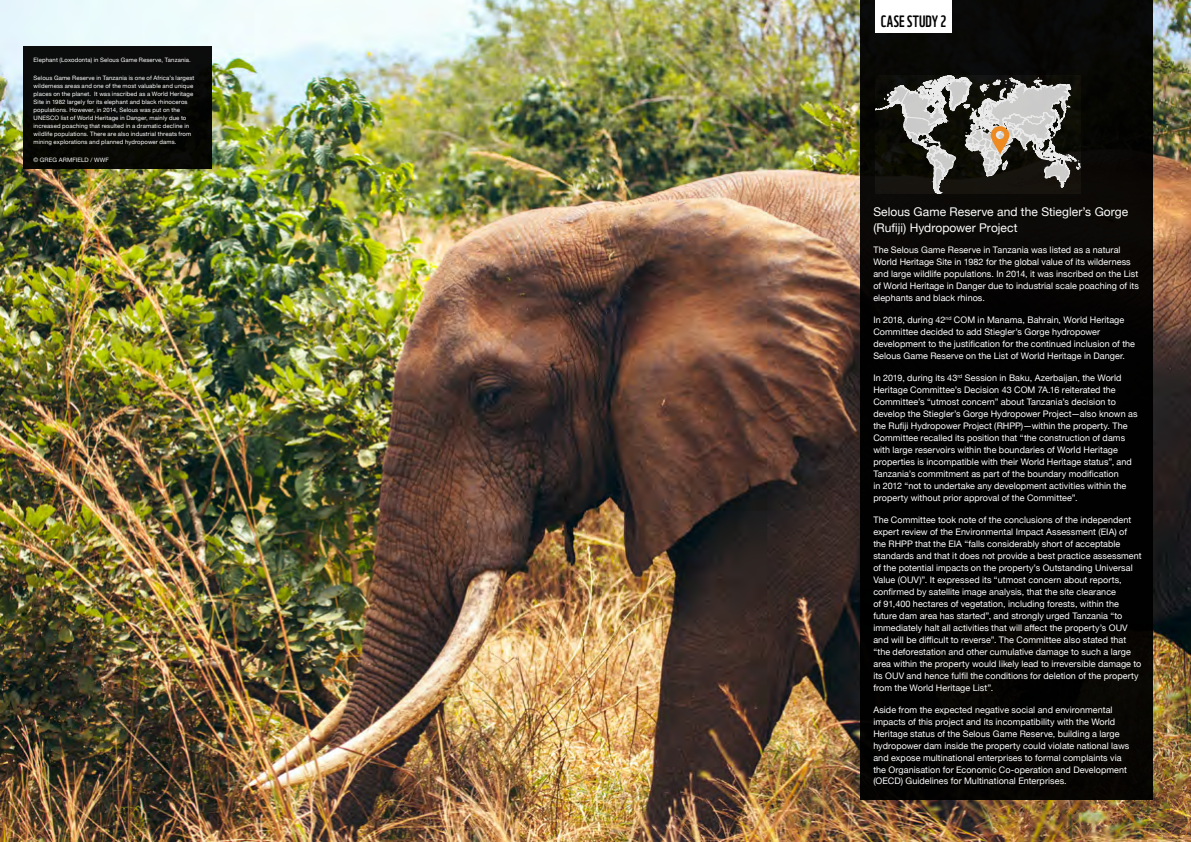
<style>
.page{position:relative;width:1191px;height:842px;background:#fff}
.page>*{position:absolute;margin:0;border:0;box-sizing:border-box;transform-origin:0 0}
.t1{font:16px "WWF";letter-spacing:.01em;color:#000}
.t2{font:12px/16px "Helvetica Neue";letter-spacing:.005em;color:#fff}
.t3{font:9px/12px "Helvetica Neue";letter-spacing:.005em;color:#fff}
.t4{font:6px/8px "Helvetica Neue";letter-spacing:.02em;color:#fff}
</style>
<div class="page">
<img style="left:0;top:0;width:1191px;height:842px">
<div style="left:860px;top:0;width:292px;height:800px;background:#000"></div>
<div style="left:875px;top:0;width:77px;height:33px;background:#fff"></div>
<svg style="left:875px;top:76px;width:205px;height:118px"></svg>
<div style="left:24px;top:47px;width:188px;height:122px;background:#090a07"></div>
<p class="t4" style="left:34px;top:56px;width:159px">Elephant (Loxodonta) in Selous Game Reserve, Tanzania.</p>
<p class="t4" style="left:34px;top:74px;width:162px">Selous Game Reserve in Tanzania is one of Africa’s largest wilderness areas and one of the most valuable and unique places on the planet. It was inscribed as a World Heritage Site in 1982 largely for its elephant and black rhinoceros populations. However, in 2014, Selous was put on the UNESCO list of World Heritage in Danger, mainly due to increased poaching that resulted in a dramatic decline in wildlife populations. There are also industrial threats from mining explorations and planned hydropower dams.</p>
<p class="t4" style="left:34px;top:156px;width:77px">© GREG ARMFIELD / WWF</p>
<h1 class="t1" style="left:881px;top:9px;width:67px">CASE STUDY 2</h1>
<h2 class="t2" style="left:873px;top:204px;width:256px">Selous Game Reserve and the Stiegler’s Gorge (Rufiji) Hydropower Project</h2>
<p class="t3" style="left:873px;top:244px;width:267px">The Selous Game Reserve in Tanzania was listed as a natural World Heritage Site in 1982 for the global value of its wilderness and large wildlife populations. In 2014, it was inscribed on the List of World Heritage in Danger due to industrial scale poaching of its elephants and black rhinos.</p>
<p class="t3" style="left:873px;top:314px;width:263px">In 2018, during 42<sup>nd</sup> COM in Manama, Bahrain, World Heritage Committee decided to add Stiegler’s Gorge hydropower development to the justification for the continued inclusion of the Selous Game Reserve on the List of World Heritage in Danger.</p>
<p class="t3" style="left:873px;top:372px;width:266px">In 2019, during its 43<sup>rd</sup> Session in Baku, Azerbaijan, the World Heritage Committee’s Decision 43 COM 7A.16 reiterated the Committee’s “utmost concern” about Tanzania’s decision to develop the Stiegler’s Gorge Hydropower Project—also known as the Rufiji Hydropower Project (RHPP)—within the property. The Committee recalled its position that “the construction of dams with large reservoirs within the boundaries of World Heritage properties is incompatible with their World Heritage status”, and Tanzania’s commitment as part of the boundary modification<br>in 2012 “not to undertake any development activities within the property without prior approval of the Committee”.</p>
<p class="t3" style="left:873px;top:514px;width:270px">The Committee took note of the conclusions of the independent expert review of the Environmental Impact Assessment (EIA) of the RHPP that the EIA “falls considerably short of acceptable standards and that it does not provide a best practice assessment of the potential impacts on the property’s Outstanding Universal Value (OUV)”. It expressed its “utmost concern about reports, confirmed by satellite image analysis, that the site clearance<br>of 91,400 hectares of vegetation, including forests, within the future dam area has started”, and strongly urged Tanzania “to immediately halt all activities that will affect the property’s OUV and will be difficult to reverse”. The Committee also stated that “the deforestation and other cumulative damage to such a large area within the property would likely lead to irreversible damage to its OUV and hence fulfil the conditions for deletion of the property from the World Heritage List”.</p>
<p class="t3" style="left:873px;top:704px;width:257px">Aside from the expected negative social and environmental impacts of this project and its incompatibility with the World Heritage status of the Selous Game Reserve, building a large hydropower dam inside the property could violate national laws and expose multinational enterprises to formal complaints via the Organisation for Economic Co-operation and Development (OECD) Guidelines for Multinational Enterprises.</p>
</div>
